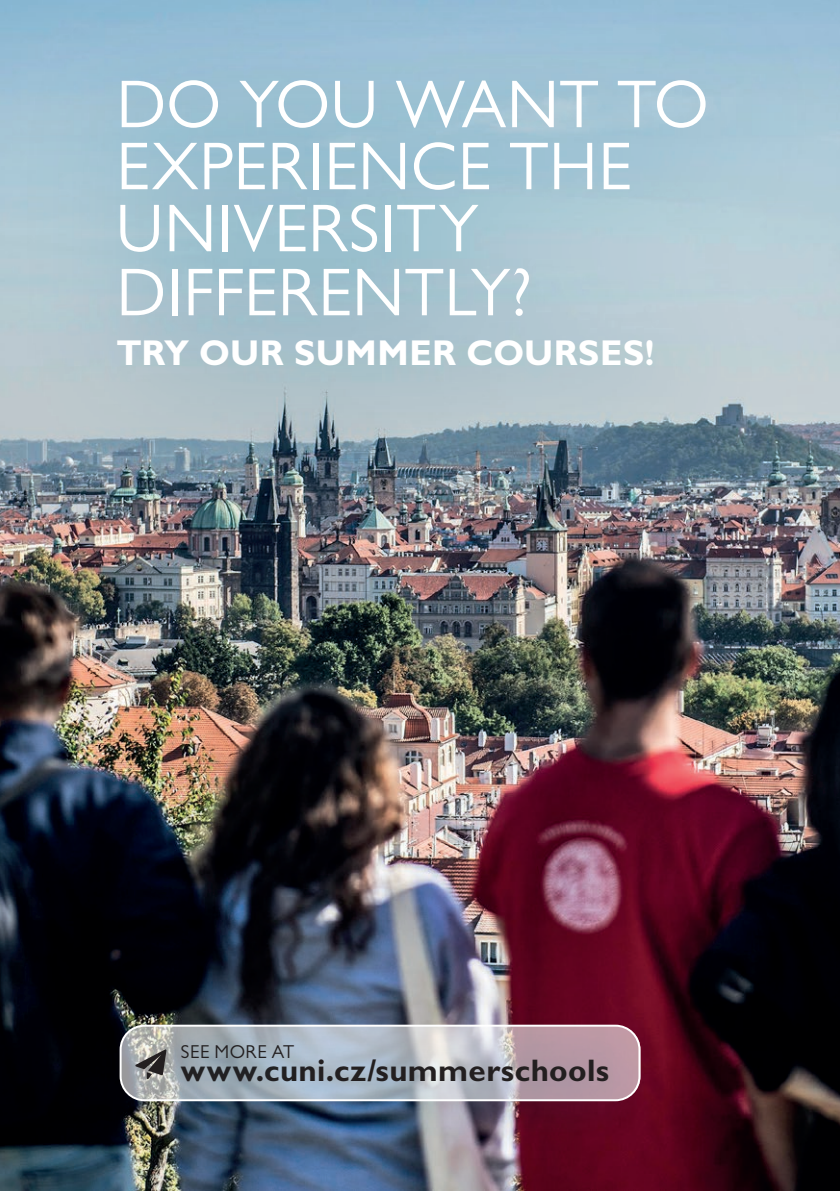
<style>
.page{position:relative;width:840px;height:1191px;background:#fff}
.page>*{position:absolute;margin:0;border:0;box-sizing:border-box;transform-origin:0 0}
.ZAKLAD{font:68px/62px "Gill Sans MT Pro";letter-spacing:.005em;color:#fff}
.ZAKLAD-2{font:700 36px "Gill Sans MT Pro";letter-spacing:.015em;color:#fff}
.ZAKLAD-3{font:700 31.2px "Gill Sans MT Pro";letter-spacing:.01em;color:#231f20}
.ZAKLAD-4{font:18.8px "Gill Sans MT Pro";letter-spacing:.025em;color:#231f20}
</style>
<div class="page">
<img style="left:0;top:0;width:839px;height:1191px">
<div style="left:14px;top:0;width:812px;height:500px;background:#006991;opacity:.75"></div>
<svg style="left:120px;top:1025px;width:520px;height:75px"></svg>
<div style="left:138px;top:1016px;width:526px;height:126px;background:#006991;opacity:.75"></div>
<div style="left:156px;top:1015px;width:169px;height:77px;background:#006991;opacity:.75"></div>
<div style="left:119px;top:1024px;width:521px;height:77px;border:2px solid #fff;border-radius:24px"></div>
<svg style="left:135px;top:1049px;width:31px;height:30px"></svg>
<p class="ZAKLAD" style="left:116px;top:73px;width:593px">DO YOU WANT TO<br>EXPERIENCE THE<br>UNIVERSITY</p>
<p class="ZAKLAD" style="left:116px;top:261px;width:417px">DIFFERENTLY?</p>
<p class="ZAKLAD-2" style="left:116px;top:331px;width:539px">TRY OUR SUMMER COURSES!</p>
<p class="ZAKLAD-4" style="left:181px;top:1040px;width:115px">SEE MORE AT</p>
<p class="ZAKLAD-3" style="left:181px;top:1051px;width:429px">www.cuni.cz/summerschools</p>
</div>
